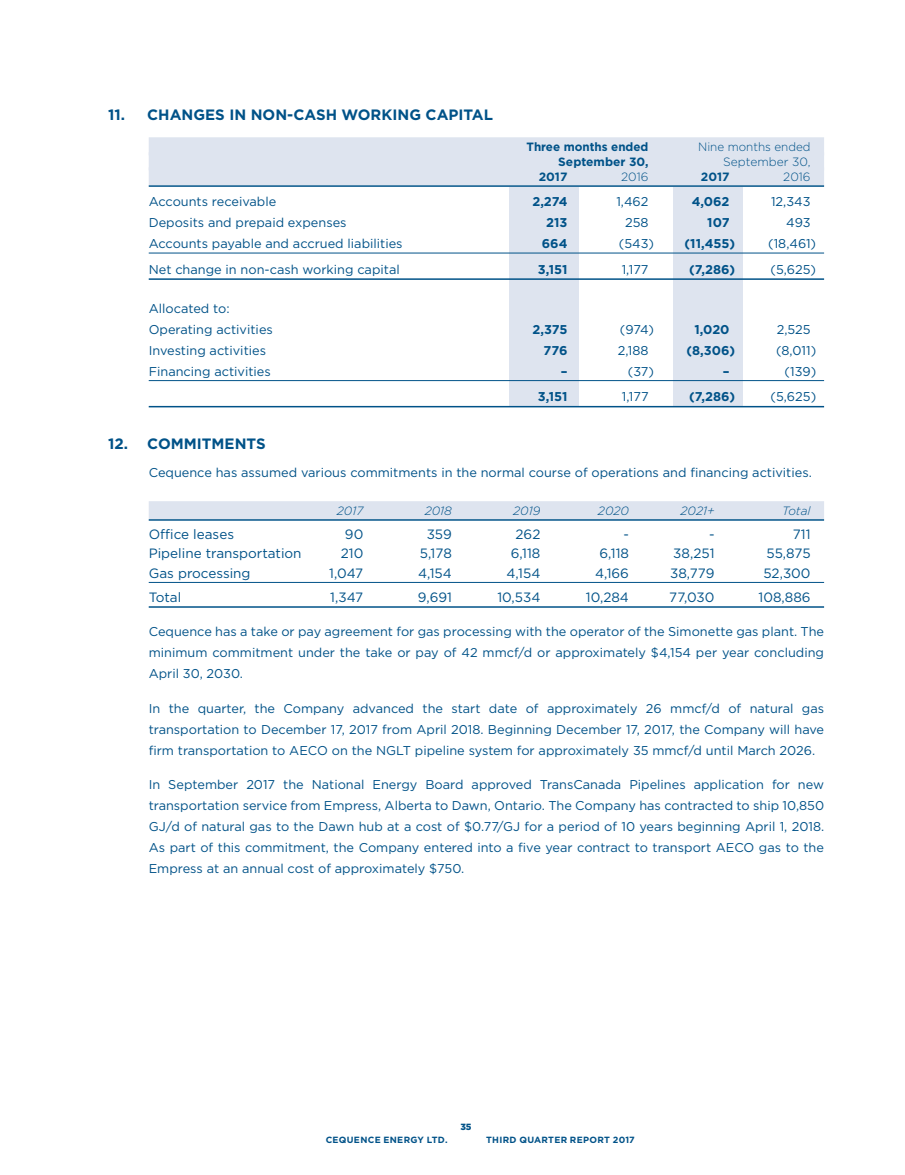
<style>
.page{position:relative;width:905px;height:1175px;background:#fff}
.page>*{position:absolute;margin:0;border:0;box-sizing:border-box;transform-origin:0 0}
.t1{font:700 15px "Gotham";color:#005288}
.t2{font:13.5px "Gotham";color:#005288}
.t3{font:12.75px/21px "Gotham";color:#005288;text-align:justify}
.t4{font:700 12.75px "Gotham";color:#005288}
.t5{font:700 12px "Gotham";color:#005288}
.t6{font:300 12px "Gotham";color:#005288}
.t7{font:italic 300 12px "Gotham";color:#005288}
.t8{font:700 9px "Gotham";letter-spacing:.03em;color:#005288}
.t9{font:900 9px "Gotham";color:#005288}
</style>
<div class="page">
<div style="left:673px;top:187px;width:69px;height:219px;background:#dee4ef"></div>
<div style="left:509px;top:187px;width:69px;height:219px;background:#dee4ef"></div>
<div style="left:149px;top:137px;width:675px;height:18px;background:#dee4ef"></div>
<div style="left:149px;top:152px;width:675px;height:18px;background:#dee4ef"></div>
<div style="left:149px;top:167px;width:675px;height:18px;background:#dee4ef"></div>
<hr style="left:149px;top:185px;width:675px;height:2px;background:#005288">
<hr style="left:149px;top:253px;width:675px;height:1px;background:#005288">
<hr style="left:149px;top:278px;width:675px;height:2px;background:#005288">
<hr style="left:149px;top:380px;width:675px;height:1px;background:#005288">
<hr style="left:149px;top:406px;width:675px;height:1px;background:#005288">
<div style="left:149px;top:501px;width:675px;height:18px;background:#dee4ef"></div>
<hr style="left:149px;top:519px;width:675px;height:1px;background:#005288">
<hr style="left:149px;top:582px;width:675px;height:1px;background:#005288">
<hr style="left:149px;top:606px;width:675px;height:1px;background:#005288">
<p class="t1" style="left:108px;top:105px;width:386px">11. CHANGES IN NON-CASH WORKING CAPITAL</p>
<p class="t5" style="left:526px;top:139px;width:123px">Three months ended</p>
<p class="t6" style="left:698px;top:139px;width:114px">Nine months ended</p>
<p class="t5" style="left:558px;top:154px;width:92px">September 30,</p>
<p class="t6" style="left:723px;top:154px;width:89px">September 30,</p>
<p class="t5" style="left:538px;top:169px;width:30px">2017</p>
<p class="t6" style="left:621px;top:169px;width:29px">2016</p>
<p class="t5" style="left:700px;top:169px;width:30px">2017</p>
<p class="t6" style="left:783px;top:169px;width:29px">2016</p>
<p class="t3" style="left:149px;top:191px;width:129px">Accounts receivable</p>
<p class="t4" style="left:532px;top:193px;width:37px">2,274</p>
<p class="t3" style="left:616px;top:191px;width:34px">1,462</p>
<p class="t4" style="left:691px;top:193px;width:39px">4,062</p>
<p class="t3" style="left:771px;top:191px;width:41px">12,343</p>
<p class="t3" style="left:149px;top:212px;width:199px">Deposits and prepaid expenses</p>
<p class="t4" style="left:546px;top:214px;width:23px">213</p>
<p class="t3" style="left:625px;top:212px;width:25px">258</p>
<p class="t4" style="left:707px;top:214px;width:24px">107</p>
<p class="t3" style="left:786px;top:212px;width:26px">493</p>
<p class="t3" style="left:149px;top:233px;width:255px">Accounts payable and accrued liabilities</p>
<p class="t4" style="left:542px;top:235px;width:27px">664</p>
<p class="t3" style="left:618px;top:233px;width:37px">(543)</p>
<p class="t4" style="left:684px;top:235px;width:52px">(11,455)</p>
<p class="t3" style="left:768px;top:233px;width:49px">(18,461)</p>
<p class="t3" style="left:149px;top:258px;width:252px">Net change in non-cash working capital</p>
<p class="t4" style="left:537px;top:261px;width:31px">3,151</p>
<p class="t3" style="left:621px;top:258px;width:28px">1,177</p>
<p class="t4" style="left:689px;top:261px;width:48px">(7,286)</p>
<p class="t3" style="left:770px;top:258px;width:47px">(5,625)</p>
<p class="t3" style="left:149px;top:297px;width:126px">Allocated to:<br>Operating activities</p>
<p class="t4" style="left:532px;top:321px;width:36px">2,375</p>
<p class="t3" style="left:620px;top:318px;width:36px">(974)</p>
<p class="t4" style="left:694px;top:321px;width:37px">1,020</p>
<p class="t3" style="left:776px;top:318px;width:35px">2,525</p>
<p class="t3" style="left:149px;top:339px;width:119px">Investing activities</p>
<p class="t4" style="left:543px;top:342px;width:25px">776</p>
<p class="t3" style="left:617px;top:339px;width:32px">2,188</p>
<p class="t4" style="left:686px;top:342px;width:50px">(8,306)</p>
<p class="t3" style="left:776px;top:339px;width:42px">(8,011)</p>
<p class="t3" style="left:149px;top:360px;width:123px">Financing activities</p>
<p class="t4" style="left:561px;top:363px;width:8px">–</p>
<p class="t3" style="left:628px;top:360px;width:28px">(37)</p>
<p class="t4" style="left:723px;top:363px;width:8px">–</p>
<p class="t3" style="left:784px;top:360px;width:33px">(139)</p>
<p class="t4" style="left:538px;top:388px;width:31px">3,151</p>
<p class="t3" style="left:621px;top:386px;width:28px">1,177</p>
<p class="t4" style="left:689px;top:388px;width:48px">(7,286)</p>
<p class="t3" style="left:770px;top:386px;width:47px">(5,625)</p>
<p class="t1" style="left:108px;top:434px;width:159px">12. COMMITMENTS</p>
<p class="t3" style="left:149px;top:462px;width:664px">Cequence has assumed various commitments in the normal course of operations and financing activities.</p>
<p class="t7" style="left:337px;top:503px;width:28px">2017</p>
<p class="t7" style="left:424px;top:503px;width:29px">2018</p>
<p class="t7" style="left:513px;top:503px;width:29px">2019</p>
<p class="t7" style="left:598px;top:503px;width:33px">2020</p>
<p class="t7" style="left:680px;top:503px;width:35px">2021+</p>
<p class="t7" style="left:782px;top:503px;width:30px">Total</p>
<p class="t2" style="left:149px;top:525px;width:87px">Office leases</p>
<p class="t2" style="left:345px;top:525px;width:20px">90</p>
<p class="t2" style="left:427px;top:525px;width:27px">359</p>
<p class="t2" style="left:515px;top:525px;width:26px">262</p>
<p class="t2" style="left:623px;top:525px;width:7px">-</p>
<p class="t2" style="left:709px;top:525px;width:7px">-</p>
<p class="t2" style="left:792px;top:525px;width:19px">711</p>
<p class="t2" style="left:149px;top:545px;width:154px">Pipeline transportation</p>
<p class="t2" style="left:341px;top:545px;width:24px">210</p>
<p class="t2" style="left:420px;top:545px;width:34px">5,178</p>
<p class="t2" style="left:511px;top:545px;width:31px">6,118</p>
<p class="t2" style="left:599px;top:545px;width:31px">6,118</p>
<p class="t2" style="left:673px;top:545px;width:43px">38,251</p>
<p class="t2" style="left:766px;top:545px;width:46px">55,875</p>
<p class="t2" style="left:149px;top:564px;width:103px">Gas processing</p>
<p class="t2" style="left:329px;top:564px;width:36px">1,047</p>
<p class="t2" style="left:418px;top:564px;width:35px">4,154</p>
<p class="t2" style="left:506px;top:564px;width:35px">4,154</p>
<p class="t2" style="left:595px;top:564px;width:35px">4,166</p>
<p class="t2" style="left:670px;top:564px;width:46px">38,779</p>
<p class="t2" style="left:763px;top:564px;width:49px">52,300</p>
<p class="t2" style="left:149px;top:588px;width:34px">Total</p>
<p class="t2" style="left:330px;top:588px;width:35px">1,347</p>
<p class="t2" style="left:418px;top:588px;width:36px">9,691</p>
<p class="t2" style="left:497px;top:588px;width:45px">10,534</p>
<p class="t2" style="left:586px;top:588px;width:45px">10,284</p>
<p class="t2" style="left:669px;top:588px;width:47px">77,030</p>
<p class="t2" style="left:758px;top:588px;width:54px">108,886</p>
<p class="t3" style="left:149px;top:621px;width:677px">Cequence has a take or pay agreement for gas processing with the operator of the Simonette gas plant. The minimum commitment under the take or pay of 42 mmcf/d or approximately $4,154 per year concluding April 30, 2030.</p>
<p class="t3" style="left:149px;top:697px;width:677px">In the quarter, the Company advanced the start date of approximately 26 mmcf/d of natural gas transportation to December 17, 2017 from April 2018. Beginning December 17, 2017, the Company will have firm transportation to AECO on the NGLT pipeline system for approximately 35 mmcf/d until March 2026.</p>
<p class="t3" style="left:149px;top:774px;width:677px">In September 2017 the National Energy Board approved TransCanada Pipelines application for new transportation service from Empress, Alberta to Dawn, Ontario. The Company has contracted to ship 10,850<br>GJ/d of natural gas to the Dawn hub at a cost of $0.77/GJ for a period of 10 years beginning April 1, 2018.<br>As part of this commitment, the Company entered into a five year contract to transport AECO gas to the Empress at an annual cost of approximately $750.</p>
<p class="t9" style="left:460px;top:1121px;width:13px">35</p>
<p class="t8" style="left:326px;top:1134px;width:123px">CEQUENCE ENERGY LTD.</p>
<p class="t8" style="left:486px;top:1134px;width:150px">THIRD QUARTER REPORT 2017</p>
</div>
